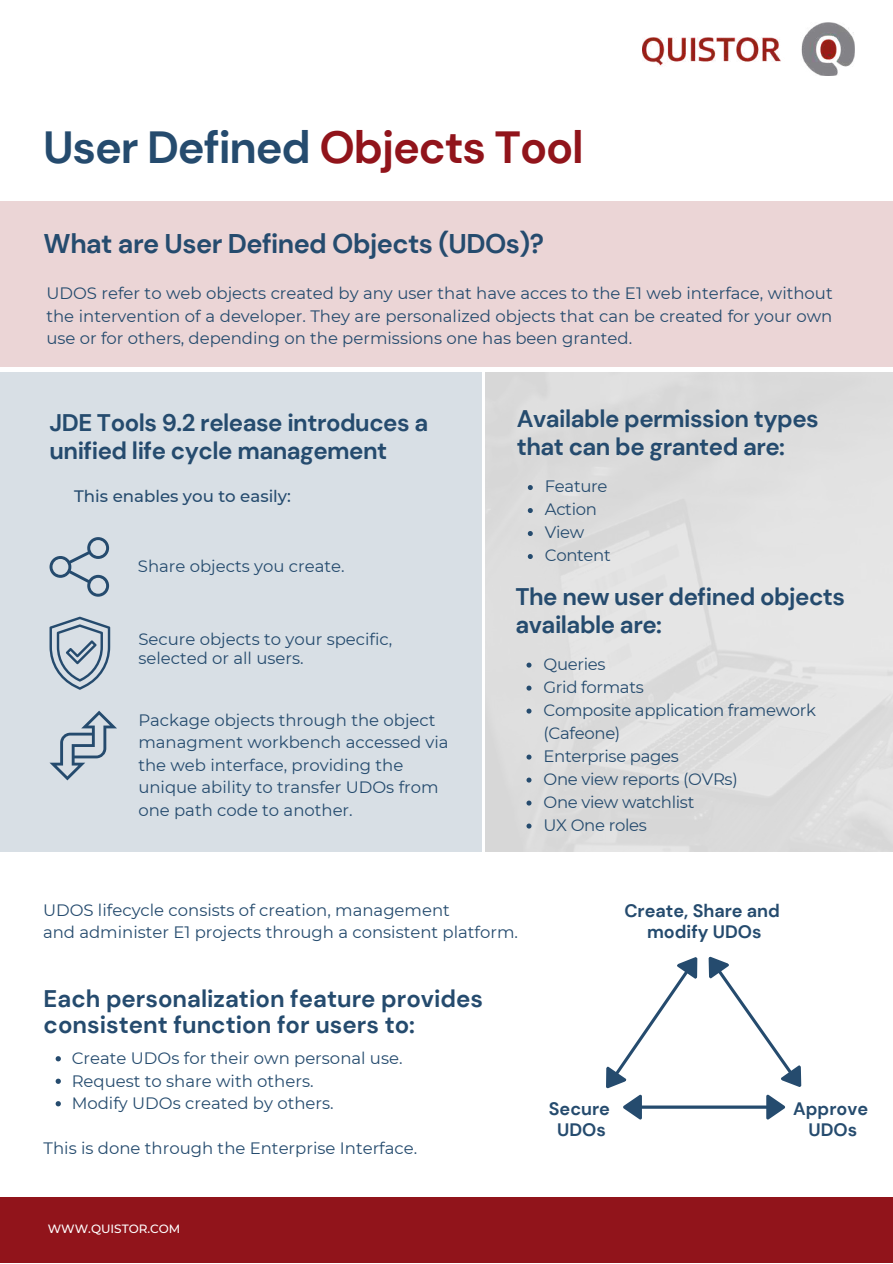
<style>
.page{position:relative;width:893px;height:1264px;background:#fff}
.page>*{position:absolute;margin:0;border:0;box-sizing:border-box;transform-origin:0 0}
.t1{font:700 45px "DM Sans";letter-spacing:-.025em;color:#254b6e}
.t2{font:700 27px "DM Sans";letter-spacing:-.02em;color:#254b6e}
.t3{font:700 24px/28px "DM Sans";letter-spacing:-.02em;color:#254b6e}
.t4{font:700 24px/26.2px "DM Sans";color:#254b6e}
.t5{font:700 18px/21.3px "DM Sans";color:#254b6e;text-align:center}
.t6{font:500 16.65px "Montserrat";color:#254b6e}
.t7{font:16.5px/22.5px "Montserrat";color:#254b6e}
.t8{font:16.5px/23px "Montserrat";letter-spacing:-.02em;color:#254b6e}
.t9{font:500 12px "Montserrat";color:#fff}
.s1{color:#91141b}
</style>
<div class="page">
<img style="left:642px;top:23px;width:212px;height:52px">
<div style="left:0;top:372px;width:481px;height:479px;background:#d8dfe5"></div>
<div style="left:0;top:1197px;width:892px;height:65px;background:#91141b"></div>
<div style="left:0;top:202px;width:892px;height:165px;background:#ebd5d6"></div>
<svg style="left:49px;top:710px;width:68px;height:70px"></svg>
<svg style="left:49px;top:537px;width:60px;height:59px"></svg>
<div style="left:485px;top:372px;width:407px;height:479px;background:#d9d9d9"></div>
<svg style="left:527px;top:485px;width:5px;height:5px"></svg>
<svg style="left:527px;top:508px;width:5px;height:5px"></svg>
<svg style="left:527px;top:531px;width:5px;height:5px"></svg>
<svg style="left:527px;top:554px;width:5px;height:5px"></svg>
<svg style="left:526px;top:662px;width:5px;height:5px"></svg>
<svg style="left:526px;top:685px;width:5px;height:5px"></svg>
<svg style="left:526px;top:708px;width:5px;height:5px"></svg>
<svg style="left:526px;top:754px;width:5px;height:5px"></svg>
<svg style="left:526px;top:777px;width:5px;height:5px"></svg>
<svg style="left:526px;top:800px;width:5px;height:5px"></svg>
<svg style="left:526px;top:823px;width:5px;height:5px"></svg>
<svg style="left:606px;top:956px;width:196px;height:163px"></svg>
<svg style="left:56px;top:1056px;width:5px;height:5px"></svg>
<svg style="left:56px;top:1078px;width:5px;height:5px"></svg>
<svg style="left:56px;top:1101px;width:5px;height:5px"></svg>
<svg style="left:49px;top:616px;width:61px;height:73px"></svg>
<h1 class="t1" style="left:43px;top:119px;width:542px">User Defined <span class="s1">Objects Tool</span></h1>
<h2 class="t2" style="left:44px;top:226px;width:502px">What are User Defined Objects (UDOs)?</h2>
<p class="t7" style="left:46px;top:282px;width:787px;text-align:justify">UDOS refer to web objects created by any user that have acces to the E1 web interface, without the intervention of a developer. They are personalized objects that can be created for your own use or for others, depending on the permissions one has been granted.</p>
<h3 class="t3" style="left:49px;top:408px;width:380px">JDE Tools 9.2 release introduces a unified life cycle management</h3>
<p class="t6" style="left:74px;top:486px;width:218px">This enables you to easily:</p>
<p class="t7" style="left:138px;top:554px;width:208px">Share objects you create.</p>
<p class="t7" style="left:138px;top:629px;width:255px;line-height:19px">Secure objects to your specific, selected or all users.</p>
<p class="t7" style="left:138px;top:708px;width:312px">Package objects through the object managment workbench accessed via the web interface, providing the unique ability to transfer UDOs from one path code to another.</p>
<h3 class="t3" style="left:516px;top:405px;width:303px">Available permission types that can be granted are:</h3>
<p class="t8" style="left:545px;top:474px;width:67px">Feature<br>Action<br>View<br>Content</p>
<h3 class="t3" style="left:515px;top:582px;width:331px">The new user defined objects available are:</h3>
<p class="t8" style="left:543px;top:652px;width:274px">Queries<br>Grid formats<br>Composite application framework (Cafeone)<br>Enterprise pages<br>One view reports (OVRs)<br>One view watchlist<br>UX One roles</p>
<p class="t7" style="left:43px;top:898px;width:476px">UDOS lifecycle consists of creation, management<br>and administer E1 projects through a consistent platform.</p>
<p class="t5" style="left:624px;top:900px;width:157px">Create, Share and modify UDOs</p>
<h3 class="t4" style="left:44px;top:985px;width:441px">Each personalization feature provides consistent function for users to:</h3>
<p class="t7" style="left:72px;top:1047px;width:332px">Create UDOs for their own personal use.<br>Request to share with others.<br>Modify UDOs created by others.</p>
<p class="t7" style="left:44px;top:1137px;width:375px">This is done through the Enterprise Interface.</p>
<p class="t9" style="left:48px;top:1221px;width:134px">WWW.QUISTOR.COM</p>
<p class="t5" style="left:548px;top:1097px;width:63px">Secure<br>UDOs</p>
<p class="t5" style="left:793px;top:1097px;width:76px">Approve<br>UDOs</p>
</div>
